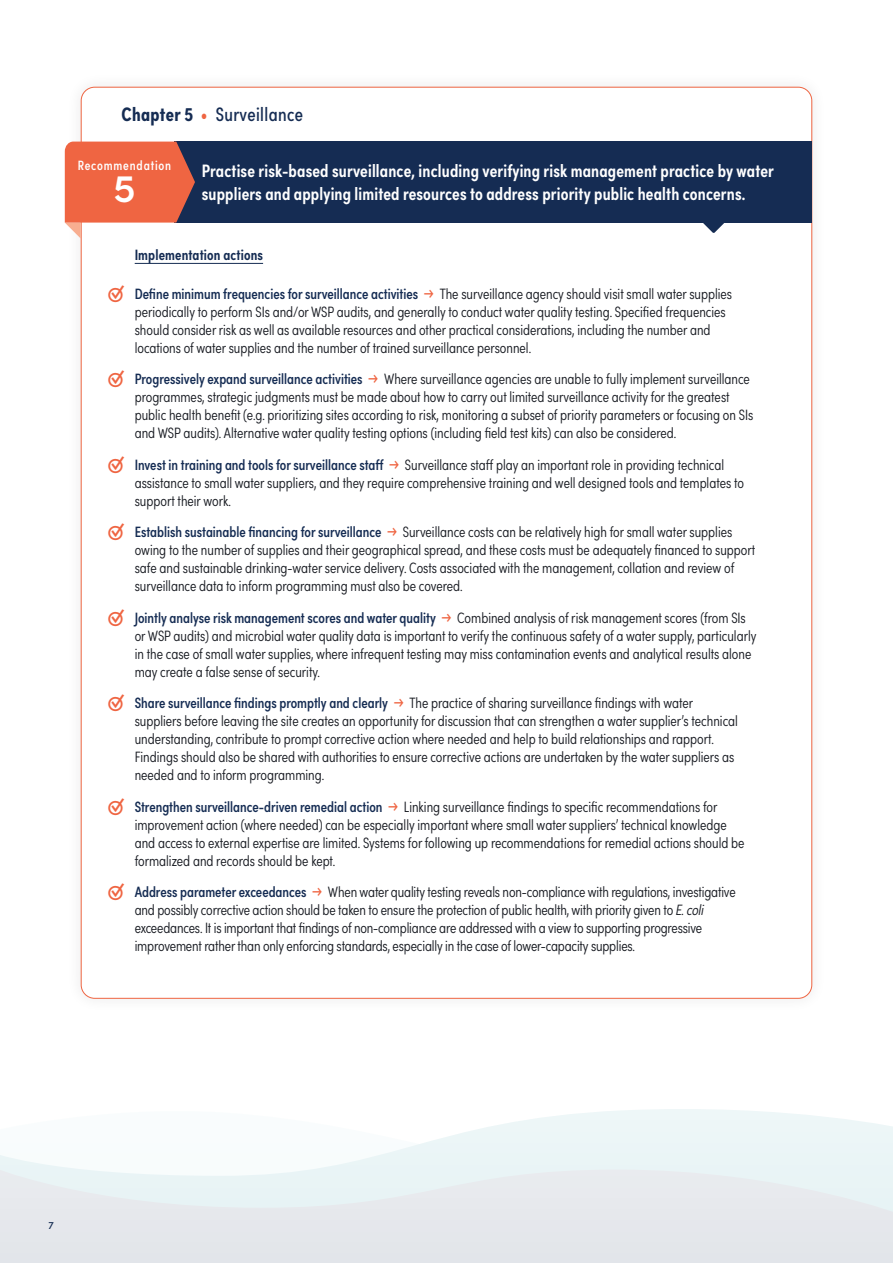
<style>
.page{position:relative;width:893px;height:1263px;background:#fff}
.page>*{position:absolute;margin:0;border:0;box-sizing:border-box;transform-origin:0 0}
.Body__Sofia_Pro{font:600 39px "Sofia Pro";color:#fff}
.Reco_chapter_heading{font:19.5px "Sofia Pro Condensed";letter-spacing:.02em;color:#152c53}
.Reco_body_-_executive_summary__annex{font:600 18px/22.5px "Sofia Pro Condensed";letter-spacing:.01em;color:#fff}
.t1{font:300 15px/18px "Sofia Pro Condensed";color:#171a21}
.Body__Sofia_Pro-2{font:600 15px "Sofia Pro Condensed";letter-spacing:.01em;color:#152c53}
.Body__Sofia_Pro-3{font:500 13.5px "Sofia Pro Condensed";letter-spacing:.06em;color:#fff}
.t2{font:500 10.5px "Sofia Pro";color:#152c53}
.s1{font-weight:700}
.s2{color:#ef6542}
.s3{font-family:"Sofia Pro";font-weight:400;font-size:24px;color:#ef6542}
.s4{font-weight:500;color:#152c53}
.s5{font-weight:500;color:#ef6542}
.s6{font-style:italic}
</style>
<div class="page">
<div style="left:66px;top:72px;width:761px;height:941px;background:#231f20;opacity:.1"></div>
<div style="left:81px;top:87px;width:731px;height:911px;background:#fff;border-radius:14px"></div>
<div style="left:174px;top:142px;width:638px;height:81px;background:#152c53"></div>
<hr style="left:135px;top:263px;width:128px;height:1px;background:#152c53">
<svg style="left:65px;top:142px;width:130px;height:96px"></svg>
<svg style="left:703px;top:223px;width:21px;height:10px"></svg>
<svg style="left:0;top:1109px;width:893px;height:56px"></svg>
<svg style="left:0;top:1165px;width:893px;height:98px;background:#e6eaee"></svg>
<p class="Reco_chapter_heading" style="left:122px;top:100px;width:183px"><span class="s1">Chapter 5</span> <span class="s2">•</span> Surveillance</p>
<p class="Body__Sofia_Pro-3" style="left:78px;top:156px;width:95px">Recommendation</p>
<p class="Body__Sofia_Pro" style="left:113px;top:159px;width:24px">5</p>
<p class="Reco_body_-_executive_summary__annex" style="left:202px;top:159px;width:574px">Practise risk-based surveillance, including verifying risk management practice by water suppliers and applying limited resources to address priority public health concerns.</p>
<p class="Body__Sofia_Pro-2" style="left:135px;top:244px;width:130px">Implementation actions</p>
<p class="t1" style="left:135px;top:284px;width:599px;text-indent:-27px"><span class="s3">☑</span> <span class="s4">Define minimum frequencies for surveillance activities</span> <span class="s5">→</span> The surveillance agency should visit small water supplies periodically to perform SIs and/or WSP audits, and generally to conduct water quality testing. Specified frequencies should consider risk as well as available resources and other practical considerations, including the number and locations of water supplies and the number of trained surveillance personnel.</p>
<p class="t1" style="left:135px;top:369px;width:620px;text-indent:-27px"><span class="s3">☑</span> <span class="s4">Progressively expand surveillance activities</span> <span class="s5">→</span> Where surveillance agencies are unable to fully implement surveillance programmes, strategic judgments must be made about how to carry out limited surveillance activity for the greatest public health benefit (e.g. prioritizing sites according to risk, monitoring a subset of priority parameters or focusing on SIs and WSP audits). Alternative water quality testing options (including field test kits) can also be considered.</p>
<p class="t1" style="left:135px;top:455px;width:611px;text-indent:-27px"><span class="s3">☑</span> <span class="s4">Invest in training and tools for surveillance staff</span> <span class="s5">→</span> Surveillance staff play an important role in providing technical assistance to small water suppliers, and they require comprehensive training and well designed tools and templates to support their work.</p>
<p class="t1" style="left:135px;top:522px;width:622px;text-indent:-27px"><span class="s3">☑</span> <span class="s4">Establish sustainable financing for surveillance</span> <span class="s5">→</span> Surveillance costs can be relatively high for small water supplies owing to the number of supplies and their geographical spread, and these costs must be adequately financed to support safe and sustainable drinking-water service delivery. Costs associated with the management, collation and review of surveillance data to inform programming must also be covered.</p>
<p class="t1" style="left:135px;top:608px;width:623px;text-indent:-27px"><span class="s3">☑</span> <span class="s4">Jointly analyse risk management scores and water quality</span> <span class="s5">→</span> Combined analysis of risk management scores (from SIs or WSP audits) and microbial water quality data is important to verify the continuous safety of a water supply, particularly in the case of small water supplies, where infrequent testing may miss contamination events and analytical results alone may create a false sense of security.</p>
<p class="t1" style="left:135px;top:693px;width:605px;text-indent:-27px"><span class="s3">☑</span> <span class="s4">Share surveillance findings promptly and clearly</span> <span class="s5">→</span> The practice of sharing surveillance findings with water suppliers before leaving the site creates an opportunity for discussion that can strengthen a water supplier’s technical understanding, contribute to prompt corrective action where needed and help to build relationships and rapport.<br>Findings should also be shared with authorities to ensure corrective actions are undertaken by the water suppliers as needed and to inform programming.</p>
<p class="t1" style="left:135px;top:797px;width:611px;text-indent:-27px"><span class="s3">☑</span> <span class="s4">Strengthen surveillance-driven remedial action</span> <span class="s5">→</span> Linking surveillance findings to specific recommendations for improvement action (where needed) can be especially important where small water suppliers’ technical knowledge and access to external expertise are limited. Systems for following up recommendations for remedial actions should be formalized and records should be kept.</p>
<p class="t1" style="left:135px;top:882px;width:603px;text-indent:-27px"><span class="s3">☑</span> <span class="s4">Address parameter exceedances</span> <span class="s5">→</span> When water quality testing reveals non-compliance with regulations, investigative and possibly corrective action should be taken to ensure the protection of public health, with priority given to <span class="s6">E. coli </span>exceedances. It is important that findings of non-compliance are addressed with a view to supporting progressive improvement rather than only enforcing standards, especially in the case of lower-capacity supplies.</p>
<p class="t2" style="left:48px;top:1217px;width:7px">7</p>
</div>
